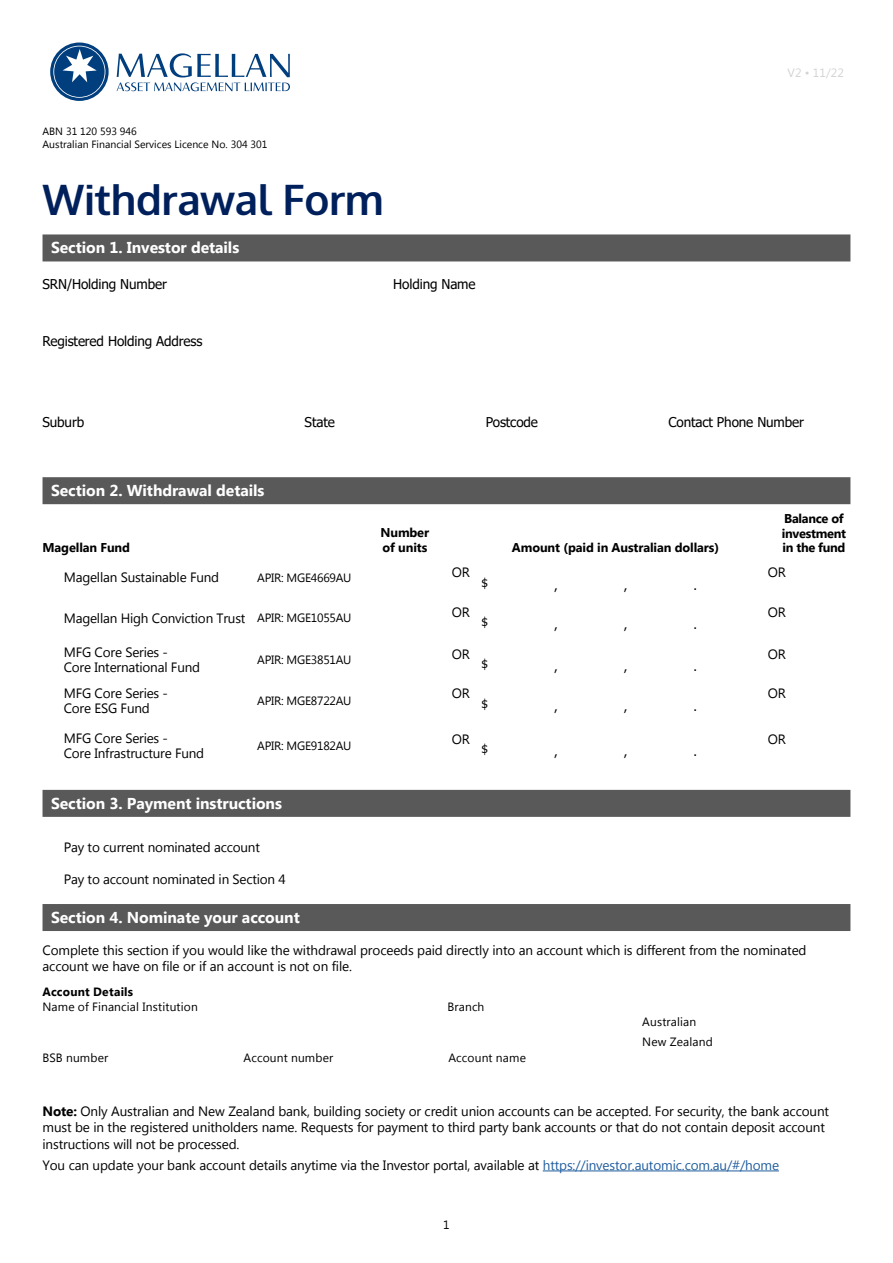
<style>
.page{position:relative;width:893px;height:1263px;background:#fff}
.page>*{position:absolute;margin:0;border:0;box-sizing:border-box;transform-origin:0 0}
.t1{font:700 42px "Oxygen";letter-spacing:-.01em;color:#00205c}
.t2{font:700 15.75px "Microsoft Tai Le";letter-spacing:-.005em;color:#fff}
.t3{font:13.5px/15px "Microsoft Tai Le";letter-spacing:-.01em;color:#000}
.t4{font:13.5px "Tahoma";letter-spacing:-.01em;color:#000}
.t5{font:700 12.75px/14.2px "Microsoft Tai Le";letter-spacing:-.01em;color:#000}
.t6{font:12px "Microsoft Tai Le";letter-spacing:.005em;color:#000}
.t7{font:12px "Microsoft Tai Le";letter-spacing:-.02em;color:#000}
.t8{font:12px "Tahoma";color:#000}
.t9{font:12px/19.8px "Microsoft New Tai Lue";letter-spacing:.015em;color:#000}
.t10{font:700 12px "Microsoft Tai Le";letter-spacing:.015em;color:#000}
.t11{font:12px "Microsoft New Tai Lue";color:#d1d3d4}
.t12{font:10.5px/12.6px "Microsoft New Tai Lue";color:#000}
.s1{font-size:12px}
.s2{font-weight:700}
.s3{color:#215e9e}
</style>
<div class="page">
<svg style="left:50px;top:43px;width:59px;height:58px"></svg>
<svg style="left:53px;top:46px;width:52px;height:52px"></svg>
<svg style="left:117px;top:53px;width:173px;height:38px"></svg>
<div style="left:43px;top:234px;width:807px;height:27px;background:#595959"></div>
<div style="left:43px;top:477px;width:807px;height:27px;background:#595959"></div>
<div style="left:43px;top:790px;width:807px;height:27px;background:#595959"></div>
<div style="left:43px;top:904px;width:807px;height:27px;background:#595959"></div>
<hr style="left:543px;top:1170px;width:236px;height:1px;background:#215e9e">
<p class="t12" style="left:43px;top:126px;width:226px">ABN 31 120 593 946<br>Australian Financial Services Licence No. 304 301</p>
<h1 class="t1" style="left:43px;top:174px;width:343px">Withdrawal Form</h1>
<p class="t2" style="left:51px;top:239px;width:190px">Section 1. Investor details</p>
<p class="t4" style="left:43px;top:275px;width:126px">SRN/Holding Number</p>
<p class="t4" style="left:393px;top:275px;width:84px">Holding Name</p>
<p class="t4" style="left:43px;top:332px;width:161px">Registered Holding Address</p>
<p class="t11" style="left:787px;top:66px;width:58px">V2 • 11/22</p>
<p class="t4" style="left:43px;top:413px;width:43px">Suburb</p>
<p class="t4" style="left:305px;top:413px;width:32px">State</p>
<p class="t4" style="left:486px;top:413px;width:54px">Postcode</p>
<p class="t4" style="left:668px;top:413px;width:137px">Contact Phone Number</p>
<p class="t2" style="left:51px;top:482px;width:215px">Section 2. Withdrawal details</p>
<p class="t5" style="left:43px;top:541px;width:89px">Magellan Fund</p>
<p class="t5" style="left:380px;top:525px;width:50px;line-height:15.3px">Number of units</p>
<p class="t5" style="left:512px;top:541px;width:209px">Amount (paid in Australian dollars)</p>
<p class="t5" style="left:782px;top:513px;width:66px">Balance of investment in the fund</p>
<p class="t3" style="left:64px;top:571px;width:157px">Magellan Sustainable Fund</p>
<p class="t7" style="left:257px;top:570px;width:96px">APIR: MGE4669AU</p>
<p class="t3" style="left:452px;top:566px;width:20px">OR</p>
<p class="t8" style="left:482px;top:574px;width:8px">$</p>
<p class="t8" style="left:554px;top:577px;width:5px">,</p>
<p class="t8" style="left:624px;top:577px;width:5px">,</p>
<p class="t8" style="left:694px;top:577px;width:5px">.</p>
<p class="t3" style="left:768px;top:566px;width:20px">OR</p>
<p class="t3" style="left:64px;top:611px;width:289px">Magellan High Conviction Trust <span class="s1">APIR: MGE1055AU</span></p>
<p class="t3" style="left:452px;top:606px;width:20px">OR</p>
<p class="t8" style="left:482px;top:614px;width:8px">$</p>
<p class="t8" style="left:554px;top:617px;width:5px">,</p>
<p class="t8" style="left:624px;top:617px;width:5px">,</p>
<p class="t8" style="left:694px;top:617px;width:5px">.</p>
<p class="t3" style="left:768px;top:606px;width:20px">OR</p>
<p class="t3" style="left:64px;top:645px;width:138px">MFG Core Series -<br>Core International Fund</p>
<p class="t7" style="left:257px;top:653px;width:96px">APIR: MGE3851AU</p>
<p class="t3" style="left:452px;top:647px;width:20px">OR</p>
<p class="t8" style="left:482px;top:655px;width:8px">$</p>
<p class="t8" style="left:554px;top:658px;width:5px">,</p>
<p class="t8" style="left:624px;top:658px;width:5px">,</p>
<p class="t8" style="left:694px;top:658px;width:5px">.</p>
<p class="t3" style="left:768px;top:647px;width:20px">OR</p>
<p class="t3" style="left:64px;top:687px;width:106px">MFG Core Series -<br>Core ESG Fund</p>
<p class="t7" style="left:257px;top:694px;width:96px">APIR: MGE8722AU</p>
<p class="t3" style="left:452px;top:687px;width:20px">OR</p>
<p class="t8" style="left:482px;top:695px;width:8px">$</p>
<p class="t8" style="left:554px;top:698px;width:5px">,</p>
<p class="t8" style="left:624px;top:698px;width:5px">,</p>
<p class="t8" style="left:694px;top:698px;width:5px">.</p>
<p class="t3" style="left:768px;top:687px;width:20px">OR</p>
<p class="t3" style="left:64px;top:731px;width:142px">MFG Core Series -<br>Core Infrastructure Fund</p>
<p class="t7" style="left:257px;top:738px;width:96px">APIR: MGE9182AU</p>
<p class="t3" style="left:452px;top:732px;width:20px">OR</p>
<p class="t8" style="left:482px;top:741px;width:8px">$</p>
<p class="t8" style="left:554px;top:744px;width:5px">,</p>
<p class="t8" style="left:624px;top:744px;width:5px">,</p>
<p class="t8" style="left:694px;top:744px;width:5px">.</p>
<p class="t3" style="left:768px;top:732px;width:20px">OR</p>
<p class="t2" style="left:51px;top:794px;width:232px">Section 3. Payment instructions</p>
<p class="t3" style="left:64px;top:841px;width:198px">Pay to current nominated account</p>
<p class="t3" style="left:64px;top:872px;width:224px">Pay to account nominated in Section 4</p>
<p class="t2" style="left:51px;top:908px;width:250px">Section 4. Nominate your account</p>
<p class="t3" style="left:43px;top:943px;width:765px;line-height:16.5px">Complete this section if you would like the withdrawal proceeds paid directly into an account which is different from the nominated account we have on file or if an account is not on file.</p>
<p class="t10" style="left:43px;top:985px;width:92px">Account Details</p>
<p class="t6" style="left:43px;top:1000px;width:157px">Name of Financial Institution</p>
<p class="t6" style="left:447px;top:1000px;width:39px">Branch</p>
<p class="t6" style="left:43px;top:1051px;width:67px">BSB number</p>
<p class="t6" style="left:244px;top:1051px;width:91px">Account number</p>
<p class="t6" style="left:448px;top:1051px;width:79px">Account name</p>
<p class="t9" style="left:642px;top:1013px;width:72px">Australian<br>New Zealand</p>
<p class="t3" style="left:43px;top:1104px;width:788px;line-height:16.5px"><span class="s2">Note:</span> Only Australian and New Zealand bank, building society or credit union accounts can be accepted. For security, the bank account must be in the registered unitholders name. Requests for payment to third party bank accounts or that do not contain deposit account instructions will not be processed.</p>
<p class="t3" style="left:43px;top:1158px;width:738px">You can update your bank account details anytime via the Investor portal, available at <span class="s3">https://investor.automic.com.au/#/home</span></p>
<p class="t6" style="left:443px;top:1218px;width:8px">1</p>
</div>
